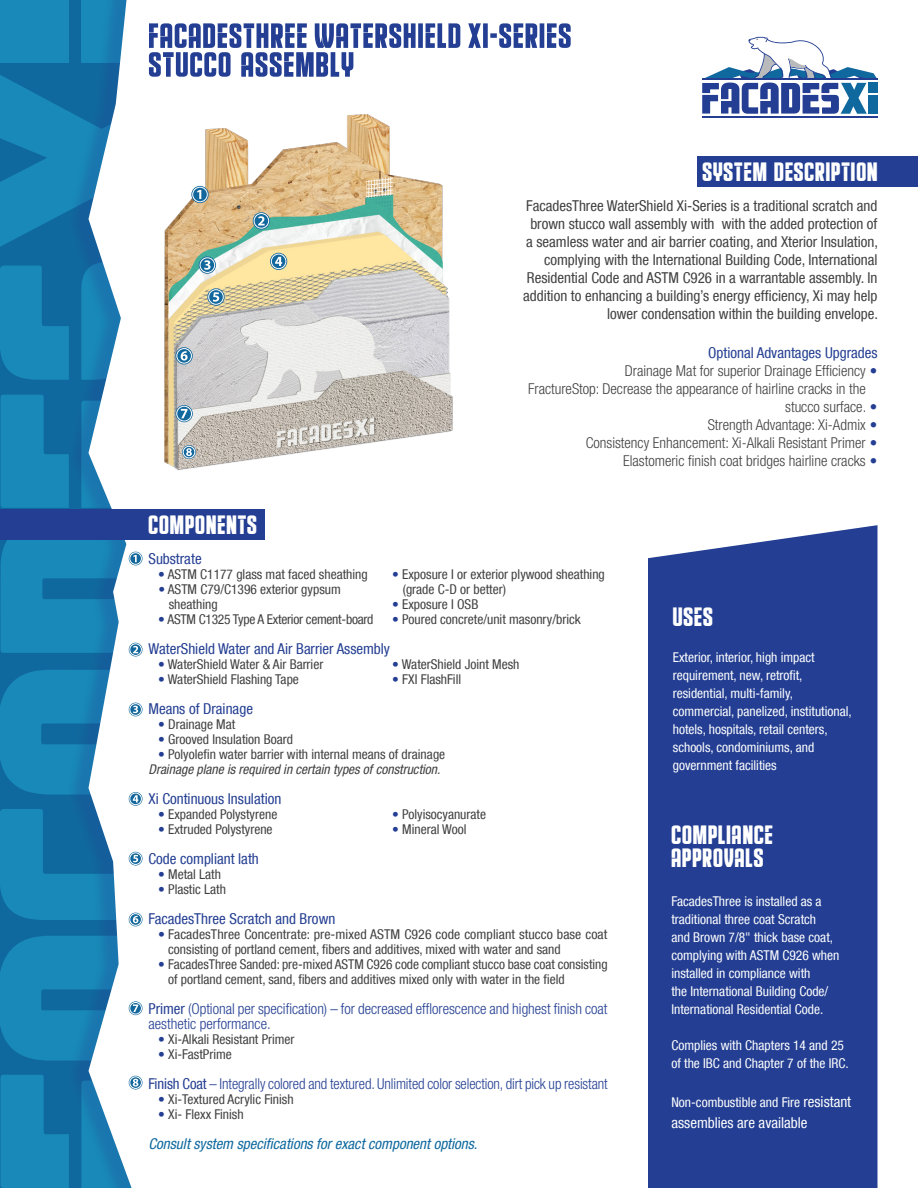
<style>
.page{position:relative;width:918px;height:1188px;background:#fff}
.page>*{position:absolute;margin:0;border:0;box-sizing:border-box;transform-origin:0 0}
.t1{font:27px "Educated Deers";letter-spacing:.04em;color:#fff}
.t2{font:condensed 15px/18px "Helvetica Neue LT Com";color:#404041;text-align:right}
.t3{font:300 condensed 15px "Helvetica Neue LT Com";color:#404041}
.t4{font:300 condensed 15px/15px "Helvetica Neue LT Com";color:#233e92}
.t5{font:condensed 15px "Helvetica Neue LT Com";color:#233e92}
.t6{font:italic condensed 15px "Helvetica Neue LT Com";color:#10699e}
.t7{font:condensed 15px "Helvetica Neue LT Com";color:#fff}
.t8{font:condensed 13.5px/15px "Helvetica Neue LT Com";color:#404041}
.t9{font:condensed 13.5px/18px "Helvetica Neue LT Com";color:#fff}
.t10{font:italic condensed 13.5px "Helvetica Neue LT Com";color:#404041}
.t11{font:condensed 13.5px "Helvetica Neue LT Com";letter-spacing:-.02em;color:#404041}
.s1{font-weight:400;color:#233e92}
.s2{color:#233e92}
.s3{font-weight:400}
.s4{font-size:15px}
</style>
<div class="page">
<div style="left:0;top:0;width:205px;height:1188px;background:#10699e"></div>
<svg style="left:1px;top:395px;width:65px;height:113px"></svg>
<svg style="left:0;top:265px;width:66px;height:115px"></svg>
<svg style="left:1px;top:1075px;width:65px;height:113px"></svg>
<div style="left:0;top:0;width:69px;height:62px;background:#1889b8"></div>
<div style="left:66px;top:0;width:77px;height:1188px;background:#233e92;opacity:.25"></div>
<svg style="left:89px;top:0;width:53px;height:1079px;fill:#fff"></svg>
<div style="left:142px;top:0;width:776px;height:1188px;background:#fff"></div>
<img style="left:164px;top:250px;width:289px;height:216px">
<div style="left:0;top:510px;width:265px;height:30px;background:#233e92"></div>
<div style="left:648px;top:525px;width:230px;height:663px;background:#233e92"></div>
<hr style="left:702px;top:116px;width:175px;height:2px;background:#233e92">
<svg style="left:702px;top:37px;width:175px;height:77px"></svg>
<hr style="left:702px;top:79px;width:175px;height:1px;background:#233e92">
<div style="left:868px;top:83px;width:10px;height:10px;background:#10699e"></div>
<div style="left:868px;top:95px;width:10px;height:19px;background:#10699e"></div>
<div style="left:697px;top:156px;width:221px;height:30px;background:#233e92"></div>
<div style="left:129px;top:643px;width:13px;height:13px;border:1px solid #fff;border-radius:50%"></div>
<svg style="left:0;top:540px;width:143px;height:113px"></svg>
<div style="left:129px;top:793px;width:13px;height:12px;border:1px solid #fff;border-radius:50%"></div>
<svg style="left:0;top:670px;width:143px;height:133px"></svg>
<div style="left:129px;top:913px;width:13px;height:13px;border:1px solid #fff;border-radius:50%"></div>
<svg style="left:0;top:809px;width:143px;height:114px"></svg>
<svg style="left:270px;top:253px;width:17px;height:17px"></svg>
<div style="left:271px;top:254px;width:15px;height:15px;border:1px solid #fff;border-radius:50%"></div>
<svg style="left:275px;top:257px;width:7px;height:9px"></svg>
<svg style="left:199px;top:256px;width:17px;height:18px"></svg>
<div style="left:200px;top:257px;width:15px;height:16px;border:1px solid #fff;border-radius:50%"></div>
<svg style="left:207px;top:288px;width:18px;height:18px"></svg>
<div style="left:208px;top:289px;width:16px;height:16px;border:1px solid #fff;border-radius:50%"></div>
<svg style="left:81px;top:260px;width:138px;height:120px"></svg>
<svg style="left:0;top:23px;width:571px;height:227px"></svg>
<svg style="left:0;top:936px;width:143px;height:125px"></svg>
<svg style="left:81px;top:395px;width:127px;height:113px"></svg>
<div style="left:129px;top:1076px;width:13px;height:13px;border:1px solid #fff;border-radius:50%"></div>
<svg style="left:81px;top:1079px;width:62px;height:109px"></svg>
<p class="t1" style="left:702px;top:156px;width:177px">SYSTEM DESCRIPTION</p>
<p class="t2" style="left:523px;top:196px;width:356px">FacadesThree WaterShield Xi-Series is a traditional scratch and brown stucco wall assembly with with the added protection of a seamless water and air barrier coating, and Xterior Insulation, complying with the International Building Code, International Residential Code and ASTM C926 in a warrantable assembly. In addition to enhancing a building’s energy efficiency, Xi may help lower condensation within the building envelope.</p>
<p class="t5" style="left:708px;top:344px;width:171px">Optional Advantages Upgrades</p>
<p class="t3" style="left:625px;top:362px;width:254px">Drainage Mat for superior Drainage Efficiency <span class="s1">•</span></p>
<p class="t3" style="left:785px;top:398px;width:94px">stucco surface. <span class="s1">•</span></p>
<p class="t3" style="left:708px;top:416px;width:171px">Strength Advantage: Xi-Admix <span class="s1">•</span></p>
<p class="t3" style="left:586px;top:434px;width:293px">Consistency Enhancement: Xi-Alkali Resistant Primer <span class="s1">•</span></p>
<p class="t3" style="left:623px;top:452px;width:256px">Elastomeric finish coat bridges hairline cracks <span class="s1">•</span></p>
<p class="t3" style="left:528px;top:380px;width:339px">FractureStop: Decrease the appearance of hairline cracks in the</p>
<p class="t1" style="left:148px;top:509px;width:110px">COMPONENTS</p>
<p class="t5" style="left:148px;top:550px;width:55px">Substrate</p>
<p class="t8" style="left:158px;top:567px;width:211px"><span class="s2">•</span> ASTM C1177 glass mat faced sheathing</p>
<p class="t8" style="left:169px;top:582px;width:174px;text-indent:-10px"><span class="s2">•</span> ASTM C79/C1396 exterior gypsum sheathing</p>
<p class="t11" style="left:158px;top:611px;width:217px"><span class="s2">•</span> ASTM C1325 Type A Exterior cement-board</p>
<p class="t8" style="left:403px;top:567px;width:204px;text-indent:-11px"><span class="s2">•</span> Exposure I or exterior plywood sheathing (grade C-D or better)</p>
<p class="t8" style="left:392px;top:597px;width:88px"><span class="s2">•</span> Exposure I OSB</p>
<p class="t8" style="left:392px;top:612px;width:190px"><span class="s2">•</span> Poured concrete/unit masonry/brick</p>
<p class="t5" style="left:148px;top:640px;width:243px">WaterShield Water and Air Barrier Assembly</p>
<p class="t8" style="left:158px;top:657px;width:167px"><span class="s2">•</span> WaterShield Water &amp; Air Barrier</p>
<p class="t8" style="left:158px;top:672px;width:142px"><span class="s2">•</span> WaterShield Flashing Tape</p>
<p class="t8" style="left:392px;top:657px;width:129px"><span class="s2">•</span> WaterShield Joint Mesh</p>
<p class="t8" style="left:392px;top:672px;width:70px"><span class="s2">•</span> FXI FlashFill</p>
<p class="t5" style="left:148px;top:700px;width:106px">Means of Drainage</p>
<p class="t8" style="left:158px;top:717px;width:79px"><span class="s2">•</span> Drainage Mat</p>
<p class="t8" style="left:158px;top:732px;width:136px"><span class="s2">•</span> Grooved Insulation Board</p>
<p class="t8" style="left:158px;top:747px;width:289px"><span class="s2">•</span> Polyolefin water barrier with internal means of drainage</p>
<p class="t10" style="left:148px;top:761px;width:293px">Drainage plane is required in certain types of construction.</p>
<p class="t5" style="left:148px;top:790px;width:134px">Xi Continuous Insulation</p>
<p class="t8" style="left:158px;top:807px;width:121px"><span class="s2">•</span> Expanded Polystyrene</p>
<p class="t8" style="left:158px;top:822px;width:116px"><span class="s2">•</span> Extruded Polystyrene</p>
<p class="t8" style="left:392px;top:807px;width:95px"><span class="s2">•</span> Polyisocyanurate</p>
<p class="t8" style="left:392px;top:822px;width:76px"><span class="s2">•</span> Mineral Wool</p>
<p class="t5" style="left:148px;top:850px;width:112px">Code compliant lath</p>
<p class="t8" style="left:158px;top:867px;width:64px"><span class="s2">•</span> Metal Lath</p>
<p class="t8" style="left:158px;top:882px;width:69px"><span class="s2">•</span> Plastic Lath</p>
<p class="t5" style="left:148px;top:910px;width:188px">FacadesThree Scratch and Brown</p>
<p class="t8" style="left:168px;top:927px;width:441px;text-indent:-10px"><span class="s2">•</span> FacadesThree Concentrate: pre-mixed ASTM C926 code compliant stucco base coat consisting of portland cement, fibers and additives, mixed with water and sand</p>
<p class="t8" style="left:168px;top:957px;width:441px;text-indent:-10px"><span class="s2">•</span> FacadesThree Sanded: pre-mixed ASTM C926 code compliant stucco base coat consisting of portland cement, sand, fibers and additives mixed only with water in the field</p>
<p class="t4" style="left:148px;top:1001px;width:461px"><span class="s3">Primer</span> (Optional per specification) – for decreased efflorescence and highest finish coat aesthetic performance.</p>
<p class="t8" style="left:158px;top:1032px;width:138px"><span class="s2">•</span> Xi-Alkali Resistant Primer</p>
<p class="t8" style="left:158px;top:1047px;width:75px"><span class="s2">•</span> Xi-FastPrime</p>
<p class="t4" style="left:148px;top:1076px;width:461px"><span class="s3">Finish Coat</span> – Integrally colored and textured. Unlimited color selection, dirt pick up resistant</p>
<p class="t8" style="left:158px;top:1092px;width:137px"><span class="s2">•</span> Xi-Textured Acrylic Finish</p>
<p class="t8" style="left:158px;top:1107px;width:87px"><span class="s2">•</span> Xi- Flexx Finish</p>
<p class="t6" style="left:148px;top:1135px;width:331px">Consult system specifications for exact component options.</p>
<p class="t1" style="left:673px;top:601px;width:41px">USES</p>
<p class="t9" style="left:673px;top:648px;width:180px">Exterior, interior, high impact requirement, new, retrofit, residential, multi-family, commercial, panelized, institutional, hotels, hospitals, retail centers, schools, condominiums, and government facilities</p>
<p class="t1" style="left:671px;top:819px;width:103px">COMPLIANCE</p>
<p class="t1" style="left:671px;top:842px;width:93px">APPROVALS</p>
<p class="t9" style="left:671px;top:892px;width:169px">FacadesThree is installed as a traditional three coat Scratch<br>and Brown 7/8" thick base coat, complying with ASTM C926 when installed in compliance with<br>the International Building Code/<br>International Residential Code.</p>
<p class="t9" style="left:671px;top:1036px;width:179px">Complies with Chapters 14 and 25 of the IBC and Chapter 7 of the IRC.</p>
<p class="t9" style="left:671px;top:1093px;width:181px">Non-combustible and Fire <span class="s4">resistant</span></p>
<p class="t7" style="left:671px;top:1114px;width:138px">assemblies are available</p>
</div>
